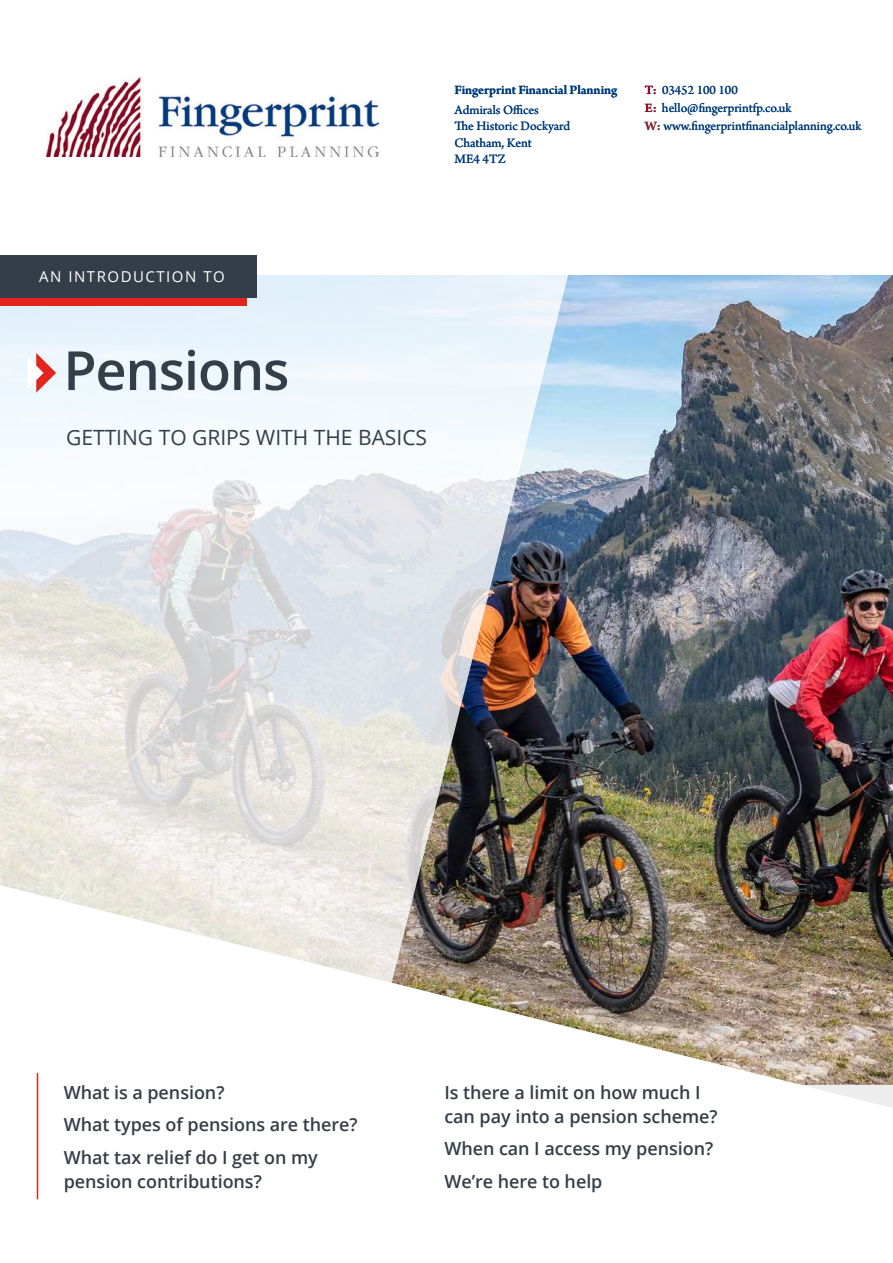
<style>
.page{position:relative;width:893px;height:1263px;background:#fff}
.page>*{position:absolute;margin:0;border:0;box-sizing:border-box;transform-origin:0 0}
.t1{font:600 54px "Open Sans";letter-spacing:-.02em;color:#343e48}
.t2{font:21px "Open Sans";color:#343e48}
.t3{font:600 18px/32.5px "Open Sans";letter-spacing:-.005em;color:#343e48}
.t4{font:15px "Open Sans";letter-spacing:.1em;color:#fff}
.t5{font:13.5px/16.2px "Arno Pro";color:#023d7d}
.t6{font:600 13.5px "Arno Pro";letter-spacing:-.005em;color:#023d7d}
.s1{font-weight:600;color:#860a28}
.s2{font-weight:600;color:#81303f}
</style>
<div class="page">
<svg style="left:0;top:275px;width:392px;height:610px"></svg>
<img style="left:392px;top:275px;width:501px;height:610px">
<svg style="left:1px;top:885px;width:892px;height:315px"></svg>
<hr style="left:37px;top:1073px;width:1px;height:126px;background:#e2241d">
<svg style="left:28px;top:353px;width:28px;height:40px"></svg>
<div style="left:0;top:264px;width:247px;height:42px;background:#e2241d"></div>
<div style="left:0;top:255px;width:257px;height:43px;background:#343e48"></div>
<img style="left:46px;top:77px;width:333px;height:80px">
<p class="t6" style="left:455px;top:82px;width:164px">Fingerprint Financial Planning</p>
<p class="t5" style="left:455px;top:103px;width:117px">Admirals Offices<br>The Historic Dockyard<br>Chatham, Kent<br>ME4 4TZ</p>
<p class="t5" style="left:645px;top:81px;width:218px;line-height:18px"><span class="s1">T:</span> 03452 100 100<br><span class="s1">E:</span> hello@fingerprintfp.co.uk<br><span class="s2">W:</span> www.fingerprintfinancialplanning.co.uk</p>
<p class="t4" style="left:39px;top:266px;width:187px">AN INTRODUCTION TO</p>
<h1 class="t1" style="left:63px;top:333px;width:227px">Pensions</h1>
<p class="t2" style="left:66px;top:423px;width:363px">GETTING TO GRIPS WITH THE BASICS</p>
<p class="t3" style="left:64px;top:1075px;width:295px">What is a pension?<br>What types of pensions are there?<br>What tax relief do I get on my</p>
<p class="t3" style="left:64px;top:1164px;width:200px">pension contributions?</p>
<p class="t3" style="left:444px;top:1079px;width:275px;line-height:24px">Is there a limit on how much I can pay into a pension scheme?</p>
<p class="t3" style="left:444px;top:1132px;width:270px">When can I access my pension?<br>We’re here to help</p>
</div>
